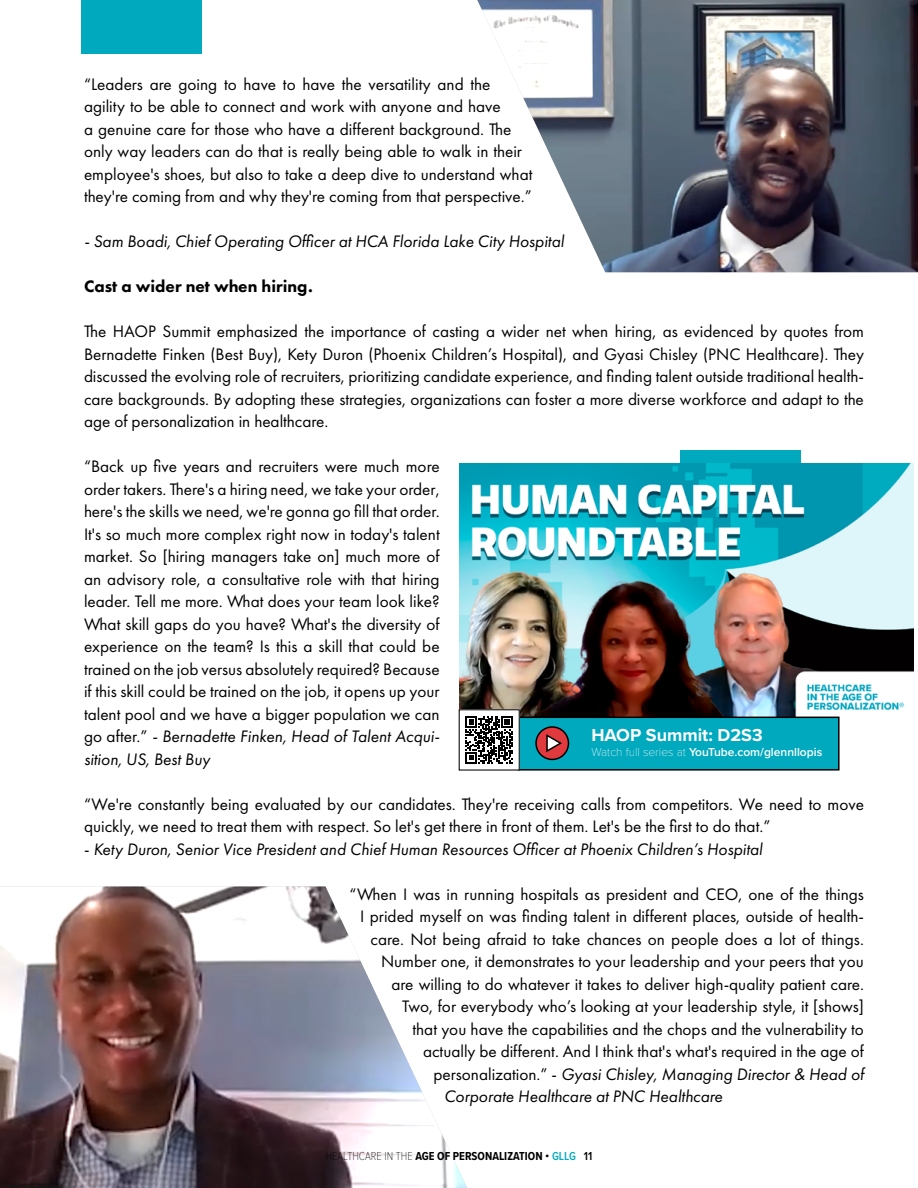
<style>
.page{position:relative;width:918px;height:1188px;background:#fff}
.page>*{position:absolute;margin:0;border:0;box-sizing:border-box;transform-origin:0 0}
.t1{font:700 18px "Proxima Nova";color:#fff}
.t2{font:17.25px/22.5px "Futura PT";color:#000}
.t3{font:italic 17.25px "Futura PT";color:#000}
.t4{font:800 17.25px "Futura PT";color:#000}
.t5{font:700 12px "Proxima Nova Cond";color:#000}
.t6{font:600 12px "Proxima Nova";color:#fff}
.s1{font-style:italic}
.s2{font-style:normal}
.s3{font-family:"Proxima Nova T";font-weight:100}
.s4{font-weight:100}
.s5{font-weight:600}
.s6{font-weight:600;color:#01a9be}
</style>
<div class="page">
<img style="left:477px;top:0;width:441px;height:272px">
<img style="left:0;top:886px;width:467px;height:302px">
<div style="left:680px;top:451px;width:121px;height:25px;background:#01a9be"></div>
<div style="left:81px;top:0;width:121px;height:54px;background:#01a9be"></div>
<img style="left:459px;top:463px;width:455px;height:254px">
<div style="left:518px;top:717px;width:322px;height:54px;background:#01a9be;border:2px solid #000"></div>
<div style="left:459px;top:710px;width:60px;height:60px;background:#fff"></div>
<svg style="left:466px;top:716px;width:47px;height:48px"></svg>
<div style="left:536px;top:727px;width:32px;height:32px;background:#e03a3e;border-radius:50%"></div>
<div style="left:535px;top:726px;width:34px;height:34px;border:2px solid #000;border-radius:50%"></div>
<svg style="left:546px;top:734px;width:17px;height:20px"></svg>
<p class="t2" style="left:84px;top:73px;width:450px">“Leaders are going to have to have the versatility and the agility to be able to connect and work with anyone and have<br>a genuine care for those who have a different background. The only way leaders can do that is really being able to walk in their employee's shoes, but also to take a deep dive to understand what they're coming from and why they're coming from that perspective.”</p>
<p class="t3" style="left:84px;top:231px;width:482px">- Sam Boadi, Chief Operating Officer at HCA Florida Lake City Hospital</p>
<p class="t4" style="left:84px;top:276px;width:230px">Cast a wider net when hiring.</p>
<p class="t2" style="left:84px;top:320px;width:782px;text-align:justify">The HAOP Summit emphasized the importance of casting a wider net when hiring, as evidenced by quotes from Bernadette Finken (Best Buy), Kety Duron (Phoenix Children’s Hospital), and Gyasi Chisley (PNC Healthcare). They discussed the evolving role of recruiters, prioritizing candidate experience, and finding talent outside traditional health&shy;care backgrounds. By adopting these strategies, organizations can foster a more diverse workforce and adapt to the age of personalization in healthcare.</p>
<p class="t2" style="left:84px;top:455px;width:357px;text-align:justify">“Back up five years and recruiters were much more order takers. There's a hiring need, we take your order, here's the skills we need, we're gonna go fill that order.<br>It's so much more complex right now in today's talent market. So [hiring managers take on] much more of an advisory role, a consultative role with that hiring leader. Tell me more. What does your team look like?<br>What skill gaps do you have? What's the diversity of experience on the team? Is this a skill that could be trained on the job versus absolutely required? Because if this skill could be trained on the job, it opens up your talent pool and we have a bigger population we can go after.” <span class="s1">- Bernadette Finken, Head of Talent Acqui&shy;sition, US, Best Buy</span></p>
<p class="t2" style="left:84px;top:792px;width:782px">“We're constantly being evaluated by our candidates. They're receiving calls from competitors. We need to move quickly, we need to treat them with respect. So let's get there in front of them. Let's be the first to do that.”</p>
<p class="t3" style="left:84px;top:839px;width:680px"><span class="s2">-</span> Kety Duron, Senior Vice President and Chief Human Resources Officer at Phoenix Children’s Hospital</p>
<p class="t2" style="left:349px;top:882px;width:516px">“When I was in running hospitals as president and CEO, one of the things</p>
<p class="t2" style="left:360px;top:905px;width:506px">I prided myself on was finding talent in different places, outside of health-</p>
<p class="t2" style="left:371px;top:927px;width:495px">care. Not being afraid to take chances on people does a lot of things.</p>
<p class="t2" style="left:381px;top:950px;width:484px">Number one, it demonstrates to your leadership and your peers that you</p>
<p class="t2" style="left:392px;top:972px;width:474px">are willing to do whatever it takes to deliver high-quality patient care.</p>
<p class="t2" style="left:402px;top:995px;width:463px">Two, for everybody who’s looking at your leadership style, it [shows]</p>
<p class="t2" style="left:413px;top:1017px;width:453px">that you have the capabilities and the chops and the vulnerability to</p>
<p class="t2" style="left:423px;top:1040px;width:442px">actually be different. And I think that's what's required in the age of</p>
<p class="t3" style="left:434px;top:1064px;width:432px"><span class="s2">personalization.” -</span> Gyasi Chisley, Managing Director &amp; Head of</p>
<p class="t3" style="left:444px;top:1086px;width:280px">Corporate Healthcare at PNC Healthcare</p>
<p class="t1" style="left:591px;top:722px;width:173px">HAOP Summit: D2S3</p>
<p class="t6" style="left:591px;top:744px;width:232px"><span class="s3">Watch full series at</span> YouTube.com/glennllopis</p>
<p class="t5" style="left:326px;top:1147px;width:268px"><span class="s4">HEALTHCARE IN THE</span> AGE OF PERSONALIZATION <span class="s5">•</span> <span class="s6">GLLG</span> <span class="s5">11</span></p>
</div>
